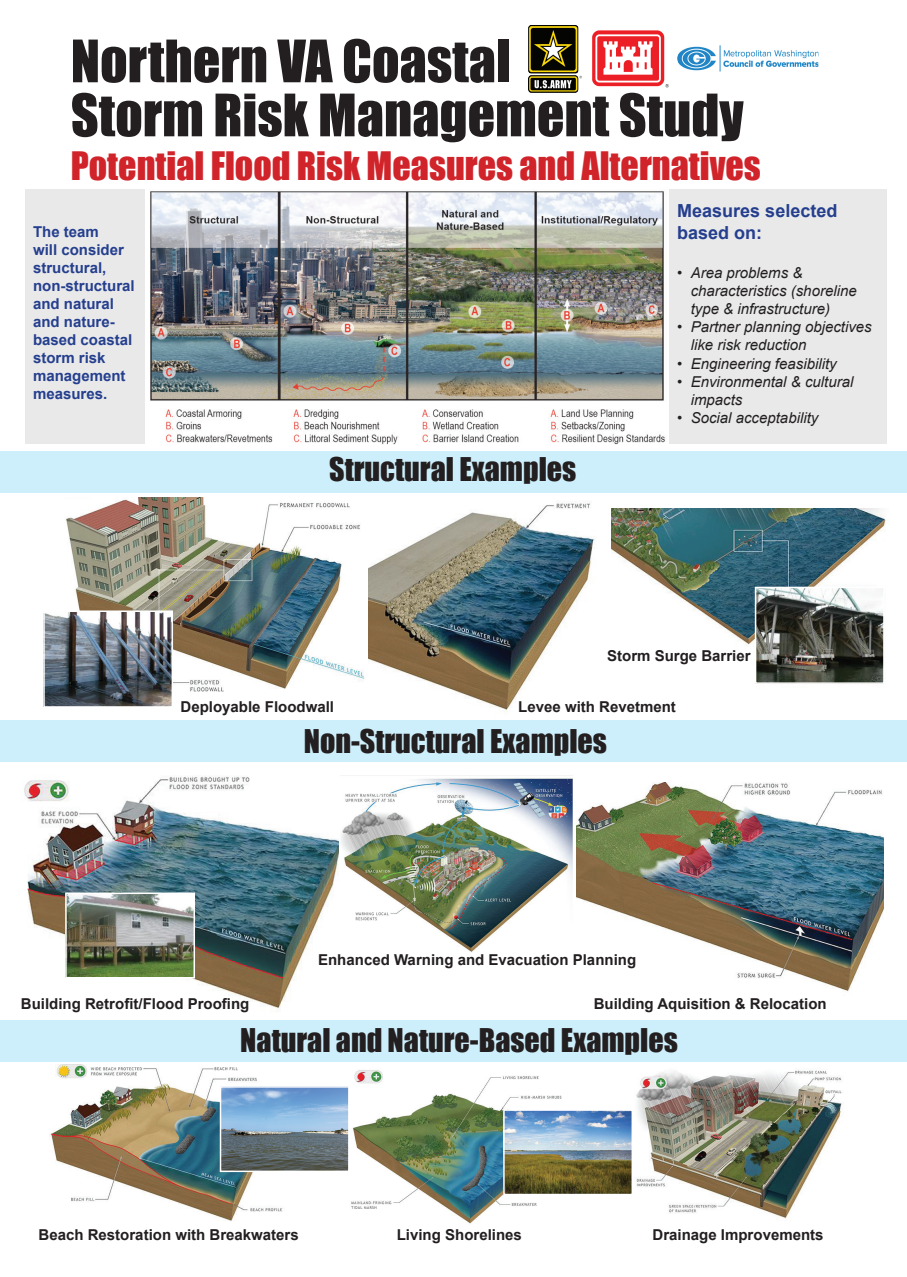
<style>
.page{position:relative;width:907px;height:1277px;background:#fff}
.page>*{position:absolute;margin:0;border:0;box-sizing:border-box;transform-origin:0 0}
.t1{font:54px/54px "Impact";color:#231f20}
.t2{font:36px "Impact";color:#d1232a}
.t3{font:30px "Impact";color:#231f20}
.t4{font:700 18px/21.6px "Arial";color:#253f8e}
.t5{font:700 15px "Arial";color:#231f20}
.t6{font:italic 15px/18px "Arial";color:#231f20}
.t7{font:700 15px/18px "Arial";color:#253f8e}
</style>
<div class="page">
<img style="left:592px;top:30px;width:77px;height:58px">
<img style="left:528px;top:26px;width:54px;height:67px">
<div style="left:0;top:451px;width:906px;height:42px;background:#cdeffb"></div>
<img style="left:150px;top:191px;width:515px;height:253px">
<div style="left:25px;top:189px;width:119px;height:255px;background:#e9e9e9"></div>
<div style="left:0;top:720px;width:906px;height:42px;background:#cdeffb"></div>
<div style="left:0;top:1019px;width:906px;height:42px;background:#cdeffb"></div>
<img style="left:66px;top:497px;width:299px;height:195px">
<img style="left:369px;top:503px;width:226px;height:208px">
<img style="left:611px;top:508px;width:275px;height:137px">
<img style="left:24px;top:776px;width:315px;height:236px">
<img style="left:576px;top:782px;width:307px;height:209px">
<img style="left:341px;top:775px;width:231px;height:177px">
<img style="left:50px;top:1064px;width:233px;height:157px">
<img style="left:636px;top:1070px;width:206px;height:149px">
<img style="left:351px;top:1069px;width:211px;height:155px">
<div style="left:668px;top:189px;width:218px;height:255px;background:#e9e9e9"></div>
<img style="left:677px;top:45px;width:141px;height:26px">
<img style="left:757px;top:589px;width:124px;height:92px">
<div style="left:754px;top:586px;width:130px;height:98px;border:2px solid #fff"></div>
<img style="left:46px;top:613px;width:124px;height:91px">
<div style="left:43px;top:610px;width:130px;height:97px;border:2px solid #fff"></div>
<img style="left:68px;top:895px;width:124px;height:80px">
<div style="left:65px;top:892px;width:130px;height:86px;border:2px solid #fff"></div>
<img style="left:223px;top:1089px;width:123px;height:79px">
<div style="left:220px;top:1086px;width:129px;height:85px;border:2px solid #fff"></div>
<img style="left:506px;top:1112px;width:124px;height:80px">
<div style="left:503px;top:1109px;width:130px;height:86px;border:2px solid #fff"></div>
<h1 class="t1" style="left:71px;top:33px;width:674px">Northern VA Coastal<br>Storm Risk Management Study</h1>
<h2 class="t2" style="left:71px;top:137px;width:691px">Potential Flood Risk Measures and Alternatives</h2>
<p class="t7" style="left:33px;top:222px;width:103px">The team<br>will consider structural, non-structural and natural and nature&shy;based coastal storm risk management measures.</p>
<h3 class="t3" style="left:329px;top:446px;width:249px">Structural Examples</h3>
<p class="t4" style="left:677px;top:200px;width:162px">Measures selected based on:</p>
<p class="t6" style="left:690px;top:264px;width:167px;text-indent:-14px">• Area problems &amp; characteristics (shoreline type &amp; infrastructure)</p>
<p class="t6" style="left:690px;top:318px;width:182px;text-indent:-14px">• Partner planning objectives like risk reduction</p>
<p class="t6" style="left:677px;top:354px;width:161px">• Engineering feasibility</p>
<p class="t6" style="left:690px;top:372px;width:164px;text-indent:-14px">• Environmental &amp; cultural impacts</p>
<p class="t6" style="left:677px;top:408px;width:143px">• Social acceptability</p>
<p class="t5" style="left:607px;top:644px;width:145px">Storm Surge Barrier</p>
<p class="t5" style="left:180px;top:695px;width:155px">Deployable Floodwall</p>
<p class="t5" style="left:518px;top:696px;width:159px">Levee with Revetment</p>
<h3 class="t3" style="left:304px;top:717px;width:305px">Non-Structural Examples</h3>
<p class="t5" style="left:318px;top:949px;width:319px">Enhanced Warning and Evacuation Planning</p>
<p class="t5" style="left:21px;top:993px;width:230px">Building Retrofit/Flood Proofing</p>
<p class="t5" style="left:593px;top:993px;width:234px">Building Aquisition &amp; Relocation</p>
<h3 class="t3" style="left:240px;top:1017px;width:439px">Natural and Nature-Based Examples</h3>
<p class="t5" style="left:39px;top:1224px;width:262px">Beach Restoration with Breakwaters</p>
<p class="t5" style="left:397px;top:1224px;width:127px">Living Shorelines</p>
<p class="t5" style="left:652px;top:1223px;width:172px">Drainage Improvements</p>
</div>
